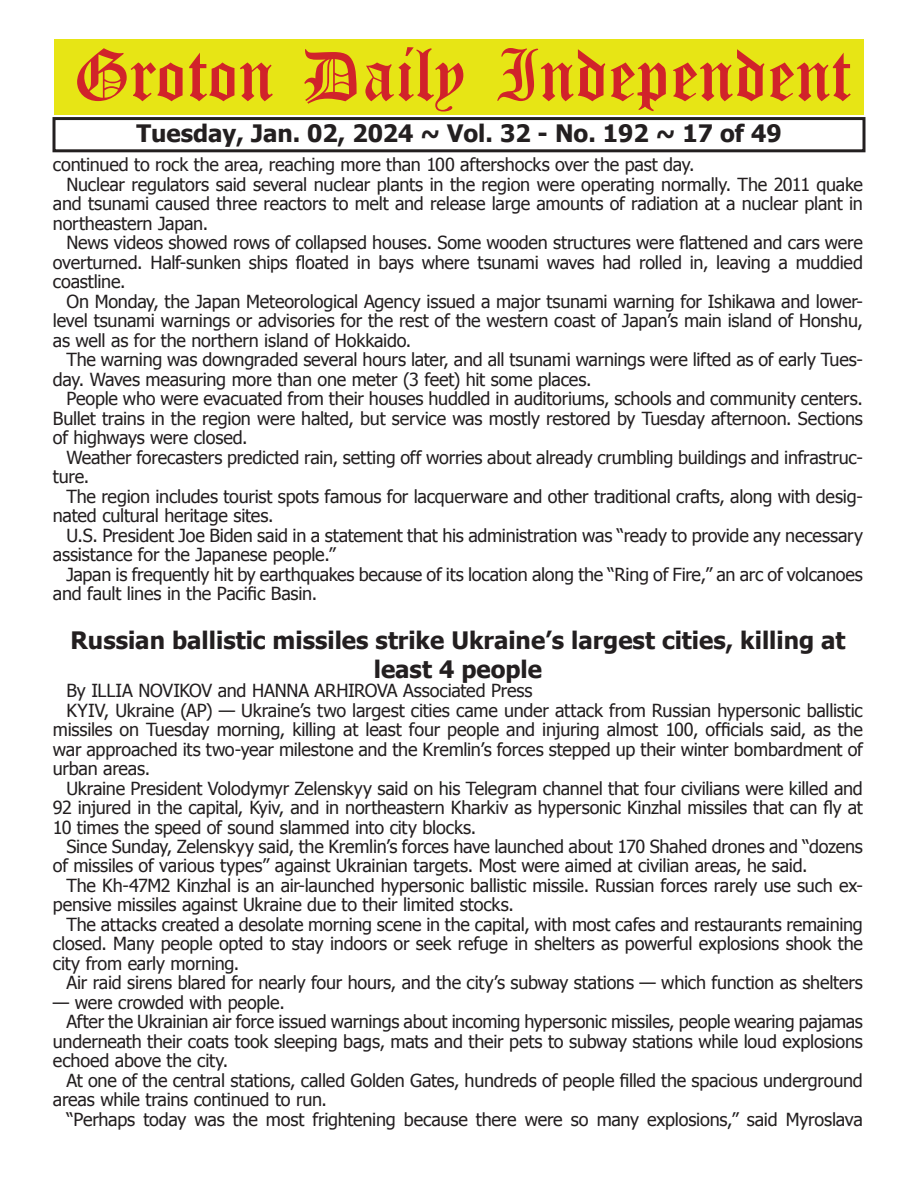
<style>
.page{position:relative;width:918px;height:1188px;background:#fff}
.page>*{position:absolute;margin:0;border:0;box-sizing:border-box;transform-origin:0 0}
.t1{font:54px "Old English Five";color:#d1232a}
.t2{font:700 24px/28.8px "Tahoma";color:#231f20;text-align:center}
.t3{font:18px "Tahoma";letter-spacing:-.01em;color:#231f20}
</style>
<div class="page">
<div style="left:52px;top:117px;width:814px;height:35px;border:3px solid #231f20"></div>
<div style="left:54px;top:40px;width:810px;height:75px;background:#e7e515"></div>
<h1 class="t1" style="left:73px;top:50px;width:779px">Groton Daily Independent</h1>
<h2 class="t2" style="left:137px;top:117px;width:647px">Tuesday, Jan. 02, 2024 ~ Vol. 32 - No. 192 ~ 17 of 49</h2>
<p class="t3" style="left:53px;top:153px;width:643px">continued to rock the area, reaching more than 100 aftershocks over the past day.</p>
<p class="t3" style="left:66px;top:172px;width:798px">Nuclear regulators said several nuclear plants in the region were operating normally. The 2011 quake</p>
<p class="t3" style="left:53px;top:192px;width:811px">and tsunami caused three reactors to melt and release large amounts of radiation at a nuclear plant in</p>
<p class="t3" style="left:53px;top:211px;width:157px">northeastern Japan.</p>
<p class="t3" style="left:66px;top:231px;width:798px">News videos showed rows of collapsed houses. Some wooden structures were flattened and cars were</p>
<p class="t3" style="left:53px;top:250px;width:812px">overturned. Half-sunken ships floated in bays where tsunami waves had rolled in, leaving a muddied</p>
<p class="t3" style="left:53px;top:270px;width:74px">coastline.</p>
<p class="t3" style="left:66px;top:289px;width:798px">On Monday, the Japan Meteorological Agency issued a major tsunami warning for Ishikawa and lower-</p>
<p class="t3" style="left:53px;top:309px;width:811px">level tsunami warnings or advisories for the rest of the western coast of Japan’s main island of Honshu,</p>
<p class="t3" style="left:53px;top:328px;width:360px">as well as for the northern island of Hokkaido.</p>
<p class="t3" style="left:66px;top:348px;width:798px">The warning was downgraded several hours later, and all tsunami warnings were lifted as of early Tues-</p>
<p class="t3" style="left:53px;top:367px;width:540px">day. Waves measuring more than one meter (3 feet) hit some places.</p>
<p class="t3" style="left:66px;top:387px;width:798px">People who were evacuated from their houses huddled in auditoriums, schools and community centers.</p>
<p class="t3" style="left:53px;top:406px;width:811px">Bullet trains in the region were halted, but service was mostly restored by Tuesday afternoon. Sections</p>
<p class="t3" style="left:53px;top:426px;width:196px">of highways were closed.</p>
<p class="t3" style="left:66px;top:445px;width:798px">Weather forecasters predicted rain, setting off worries about already crumbling buildings and infrastruc-</p>
<p class="t3" style="left:53px;top:465px;width:38px">ture.</p>
<p class="t3" style="left:66px;top:484px;width:798px">The region includes tourist spots famous for lacquerware and other traditional crafts, along with desig-</p>
<p class="t3" style="left:53px;top:504px;width:222px">nated cultural heritage sites.</p>
<p class="t3" style="left:66px;top:523px;width:798px">U.S. President Joe Biden said in a statement that his administration was “ready to provide any necessary</p>
<p class="t3" style="left:53px;top:543px;width:284px">assistance for the Japanese people.”</p>
<p class="t3" style="left:66px;top:562px;width:798px">Japan is frequently hit by earthquakes because of its location along the “Ring of Fire,” an arc of volcanoes</p>
<p class="t3" style="left:53px;top:582px;width:266px">and fault lines in the Pacific Basin.</p>
<h2 class="t2" style="left:71px;top:624px;width:777px">Russian ballistic missiles strike Ukraine’s largest cities, killing at least 4 people</h2>
<p class="t3" style="left:66px;top:678px;width:468px">By ILLIA NOVIKOV and HANNA ARHIROVA Associated Press</p>
<p class="t3" style="left:66px;top:698px;width:798px">KYIV, Ukraine (AP) — Ukraine’s two largest cities came under attack from Russian hypersonic ballistic</p>
<p class="t3" style="left:53px;top:717px;width:811px">missiles on Tuesday morning, killing at least four people and injuring almost 100, officials said, as the</p>
<p class="t3" style="left:53px;top:737px;width:811px">war approached its two-year milestone and the Kremlin’s forces stepped up their winter bombardment of</p>
<p class="t3" style="left:53px;top:756px;width:99px">urban areas.</p>
<p class="t3" style="left:66px;top:776px;width:798px">Ukraine President Volodymyr Zelenskyy said on his Telegram channel that four civilians were killed and</p>
<p class="t3" style="left:53px;top:795px;width:812px">92 injured in the capital, Kyiv, and in northeastern Kharkiv as hypersonic Kinzhal missiles that can fly at</p>
<p class="t3" style="left:53px;top:815px;width:425px">10 times the speed of sound slammed into city blocks.</p>
<p class="t3" style="left:66px;top:834px;width:798px">Since Sunday, Zelenskyy said, the Kremlin’s forces have launched about 170 Shahed drones and “dozens</p>
<p class="t3" style="left:53px;top:854px;width:756px">of missiles of various types” against Ukrainian targets. Most were aimed at civilian areas, he said.</p>
<p class="t3" style="left:66px;top:873px;width:798px">The Kh-47M2 Kinzhal is an air-launched hypersonic ballistic missile. Russian forces rarely use such ex-</p>
<p class="t3" style="left:53px;top:893px;width:463px">pensive missiles against Ukraine due to their limited stocks.</p>
<p class="t3" style="left:66px;top:912px;width:798px">The attacks created a desolate morning scene in the capital, with most cafes and restaurants remaining</p>
<p class="t3" style="left:53px;top:932px;width:812px">closed. Many people opted to stay indoors or seek refuge in shelters as powerful explosions shook the</p>
<p class="t3" style="left:53px;top:951px;width:188px">city from early morning.</p>
<p class="t3" style="left:66px;top:971px;width:798px">Air raid sirens blared for nearly four hours, and the city’s subway stations — which function as shelters</p>
<p class="t3" style="left:53px;top:990px;width:233px">— were crowded with people.</p>
<p class="t3" style="left:66px;top:1010px;width:798px">After the Ukrainian air force issued warnings about incoming hypersonic missiles, people wearing pajamas</p>
<p class="t3" style="left:53px;top:1029px;width:812px">underneath their coats took sleeping bags, mats and their pets to subway stations while loud explosions</p>
<p class="t3" style="left:53px;top:1049px;width:177px">echoed above the city.</p>
<p class="t3" style="left:66px;top:1068px;width:798px">At one of the central stations, called Golden Gates, hundreds of people filled the spacious underground</p>
<p class="t3" style="left:53px;top:1088px;width:276px">areas while trains continued to run.</p>
<p class="t3" style="left:66px;top:1107px;width:798px">“Perhaps today was the most frightening because there were so many explosions,” said Myroslava</p>
</div>
